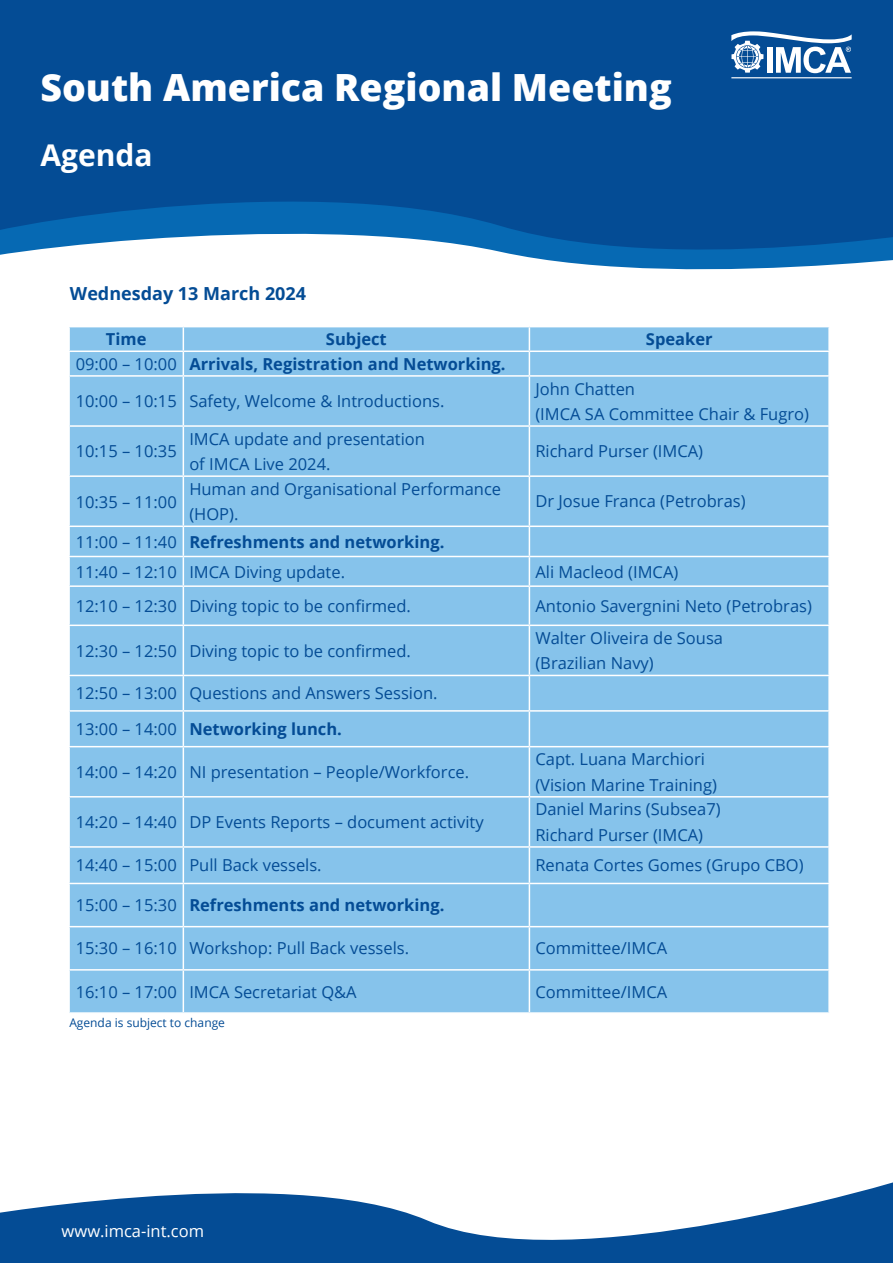
<style>
.page{position:relative;width:893px;height:1263px;background:#fff}
.page>*{position:absolute;margin:0;border:0;box-sizing:border-box;transform-origin:0 0}
.t1{font:800 37.5px "Open Sans";color:#fff}
.t2{font:700 30px "Open Sans";color:#fff}
.t3{font:700 18px "Open Sans";color:#044c95}
.t4{font:16.5px/25.5px "Open Sans";color:#044c95}
.t5{font:700 16.5px "Open Sans";color:#044c95}
.t6{font:16.5px "Open Sans";color:#fff}
.t7{font:12px "Open Sans";color:#044c95}
.s1{font-weight:400}
.s2{font-weight:700}
</style>
<div class="page">
<svg style="left:0;top:0;width:893px;height:270px;background:#165b9f"></svg>
<svg style="left:731px;top:31px;width:121px;height:47px"></svg>
<div style="left:70px;top:327px;width:758px;height:685px;background:#86c3eb"></div>
<hr style="left:68px;top:350px;width:115px;height:2px;background:#fff">
<hr style="left:183px;top:350px;width:346px;height:2px;background:#fff">
<svg style="left:183px;top:327px;width:1px;height:48px"></svg>
<hr style="left:529px;top:350px;width:301px;height:2px;background:#fff">
<svg style="left:529px;top:327px;width:1px;height:48px"></svg>
<hr style="left:68px;top:375px;width:115px;height:2px;background:#fff">
<hr style="left:183px;top:375px;width:346px;height:2px;background:#fff">
<hr style="left:183px;top:377px;width:1px;height:48px;background:#fff">
<hr style="left:529px;top:375px;width:301px;height:2px;background:#fff">
<hr style="left:529px;top:377px;width:1px;height:48px;background:#fff">
<hr style="left:68px;top:425px;width:115px;height:2px;background:#fff">
<hr style="left:183px;top:425px;width:346px;height:2px;background:#fff">
<hr style="left:183px;top:427px;width:1px;height:48px;background:#fff">
<hr style="left:529px;top:425px;width:301px;height:2px;background:#fff">
<hr style="left:529px;top:427px;width:1px;height:48px;background:#fff">
<hr style="left:68px;top:475px;width:115px;height:2px;background:#fff">
<hr style="left:183px;top:475px;width:346px;height:2px;background:#fff">
<hr style="left:183px;top:477px;width:1px;height:48px;background:#fff">
<hr style="left:529px;top:475px;width:301px;height:2px;background:#fff">
<hr style="left:529px;top:477px;width:1px;height:48px;background:#fff">
<hr style="left:68px;top:525px;width:115px;height:2px;background:#fff">
<hr style="left:183px;top:525px;width:346px;height:2px;background:#fff">
<hr style="left:529px;top:525px;width:301px;height:2px;background:#fff">
<hr style="left:68px;top:556px;width:115px;height:1px;background:#fff">
<hr style="left:183px;top:556px;width:346px;height:1px;background:#fff">
<svg style="left:183px;top:527px;width:1px;height:58px"></svg>
<hr style="left:529px;top:556px;width:301px;height:1px;background:#fff">
<svg style="left:529px;top:527px;width:1px;height:58px"></svg>
<hr style="left:68px;top:585px;width:115px;height:2px;background:#fff">
<hr style="left:183px;top:585px;width:346px;height:2px;background:#fff">
<hr style="left:183px;top:587px;width:1px;height:37px;background:#fff">
<hr style="left:529px;top:585px;width:301px;height:2px;background:#fff">
<hr style="left:529px;top:587px;width:1px;height:37px;background:#fff">
<hr style="left:68px;top:624px;width:115px;height:2px;background:#fff">
<hr style="left:183px;top:624px;width:346px;height:2px;background:#fff">
<hr style="left:183px;top:626px;width:1px;height:49px;background:#fff">
<hr style="left:529px;top:624px;width:301px;height:2px;background:#fff">
<hr style="left:529px;top:626px;width:1px;height:49px;background:#fff">
<hr style="left:68px;top:675px;width:115px;height:1px;background:#fff">
<hr style="left:183px;top:675px;width:346px;height:1px;background:#fff">
<hr style="left:183px;top:676px;width:1px;height:34px;background:#fff">
<hr style="left:529px;top:675px;width:301px;height:1px;background:#fff">
<hr style="left:529px;top:676px;width:1px;height:34px;background:#fff">
<hr style="left:68px;top:710px;width:115px;height:2px;background:#fff">
<hr style="left:183px;top:710px;width:346px;height:2px;background:#fff">
<hr style="left:183px;top:712px;width:1px;height:34px;background:#fff">
<hr style="left:529px;top:710px;width:301px;height:2px;background:#fff">
<hr style="left:529px;top:712px;width:1px;height:34px;background:#fff">
<hr style="left:68px;top:746px;width:115px;height:1px;background:#fff">
<hr style="left:183px;top:746px;width:346px;height:1px;background:#fff">
<hr style="left:183px;top:747px;width:1px;height:49px;background:#fff">
<hr style="left:529px;top:746px;width:301px;height:1px;background:#fff">
<hr style="left:529px;top:747px;width:1px;height:49px;background:#fff">
<hr style="left:68px;top:796px;width:115px;height:1px;background:#fff">
<hr style="left:183px;top:796px;width:346px;height:1px;background:#fff">
<hr style="left:183px;top:797px;width:1px;height:49px;background:#fff">
<hr style="left:529px;top:796px;width:301px;height:1px;background:#fff">
<hr style="left:529px;top:797px;width:1px;height:49px;background:#fff">
<hr style="left:68px;top:846px;width:115px;height:2px;background:#fff">
<hr style="left:183px;top:846px;width:346px;height:2px;background:#fff">
<hr style="left:183px;top:848px;width:1px;height:35px;background:#fff">
<hr style="left:529px;top:846px;width:301px;height:2px;background:#fff">
<hr style="left:529px;top:848px;width:1px;height:35px;background:#fff">
<hr style="left:68px;top:883px;width:115px;height:1px;background:#fff">
<hr style="left:183px;top:883px;width:346px;height:1px;background:#fff">
<hr style="left:183px;top:884px;width:1px;height:42px;background:#fff">
<hr style="left:529px;top:883px;width:301px;height:1px;background:#fff">
<hr style="left:529px;top:884px;width:1px;height:42px;background:#fff">
<hr style="left:68px;top:926px;width:115px;height:1px;background:#fff">
<hr style="left:183px;top:926px;width:346px;height:1px;background:#fff">
<hr style="left:183px;top:927px;width:1px;height:42px;background:#fff">
<hr style="left:529px;top:926px;width:301px;height:1px;background:#fff">
<hr style="left:529px;top:927px;width:1px;height:42px;background:#fff">
<hr style="left:68px;top:969px;width:115px;height:1px;background:#fff">
<hr style="left:183px;top:969px;width:346px;height:1px;background:#fff">
<hr style="left:183px;top:970px;width:1px;height:42px;background:#fff">
<hr style="left:529px;top:969px;width:301px;height:1px;background:#fff">
<hr style="left:529px;top:970px;width:1px;height:42px;background:#fff">
<svg style="left:0;top:1182px;width:893px;height:81px;fill:#044c95"></svg>
<h1 class="t1" style="left:40px;top:59px;width:633px">South America Regional Meeting</h1>
<h2 class="t2" style="left:40px;top:134px;width:114px">Agenda</h2>
<p class="t3" style="left:70px;top:281px;width:238px">Wednesday 13 March 2024</p>
<p class="t5" style="left:106px;top:328px;width:42px">Time</p>
<p class="t5" style="left:326px;top:328px;width:62px">Subject</p>
<p class="t5" style="left:646px;top:328px;width:68px">Speaker</p>
<p class="t5" style="left:76px;top:352px;width:431px"><span class="s1">09:00 – 10:00</span> Arrivals, Registration and Networking.</p>
<p class="t4" style="left:76px;top:388px;width:370px">10:00 – 10:15 Safety, Welcome &amp; Introductions.</p>
<p class="t4" style="left:535px;top:375px;width:275px">John Chatten<br>(IMCA SA Committee Chair &amp; Fugro)</p>
<p class="t4" style="left:76px;top:438px;width:103px">10:15 – 10:35</p>
<p class="t4" style="left:76px;top:488px;width:103px">10:35 – 11:00</p>
<p class="t4" style="left:189px;top:425px;width:237px">IMCA update and presentation of IMCA Live 2024.</p>
<p class="t4" style="left:189px;top:476px;width:313px">Human and Organisational Performance (HOP).</p>
<p class="t4" style="left:76px;top:526px;width:370px;line-height:30px">11:00 – 11:40 <span class="s2">Refreshments and networking.<br></span>11:40 – 12:10 IMCA Diving update.</p>
<p class="t4" style="left:535px;top:438px;width:169px">Richard Purser (IMCA)</p>
<p class="t4" style="left:535px;top:488px;width:212px">Dr Josue Franca (Petrobras)</p>
<p class="t4" style="left:535px;top:558px;width:144px">Ali Macleod (IMCA)</p>
<p class="t4" style="left:76px;top:593px;width:337px">12:10 – 12:30 Diving topic to be confirmed.</p>
<p class="t4" style="left:535px;top:593px;width:278px">Antonio Savergnini Neto (Petrobras)</p>
<p class="t4" style="left:76px;top:637px;width:337px">12:30 – 12:50 Diving topic to be confirmed.</p>
<p class="t4" style="left:535px;top:625px;width:189px">Walter Oliveira de Sousa (Brazilian Navy)</p>
<p class="t4" style="left:76px;top:675px;width:363px;line-height:35.5px">12:50 – 13:00 Questions and Answers Session.<br>13:00 – 14:00 <span class="s2">Networking lunch.</span></p>
<p class="t4" style="left:76px;top:759px;width:395px">14:00 – 14:20 NI presentation – People/Workforce.</p>
<p class="t4" style="left:76px;top:809px;width:410px">14:20 – 14:40 DP Events Reports – document activity</p>
<p class="t4" style="left:535px;top:746px;width:183px">Capt. Luana Marchiori (Vision Marine Training)</p>
<p class="t4" style="left:535px;top:796px;width:187px">Daniel Marins (Subsea7)<br>Richard Purser (IMCA)</p>
<p class="t4" style="left:76px;top:852px;width:247px">14:40 – 15:00 Pull Back vessels.</p>
<p class="t4" style="left:535px;top:852px;width:270px">Renata Cortes Gomes (Grupo CBO)</p>
<p class="t5" style="left:76px;top:894px;width:370px"><span class="s1">15:00 – 15:30</span> Refreshments and networking.</p>
<p class="t4" style="left:76px;top:935px;width:335px">15:30 – 16:10 Workshop: Pull Back vessels.</p>
<p class="t4" style="left:535px;top:935px;width:133px">Committee/IMCA</p>
<p class="t4" style="left:76px;top:978px;width:283px">16:10 – 17:00 IMCA Secretariat Q&amp;A</p>
<p class="t4" style="left:535px;top:978px;width:133px">Committee/IMCA</p>
<p class="t7" style="left:69px;top:1014px;width:157px">Agenda is subject to change</p>
<p class="t6" style="left:62px;top:1219px;width:144px">www.imca-int.com</p>
</div>
